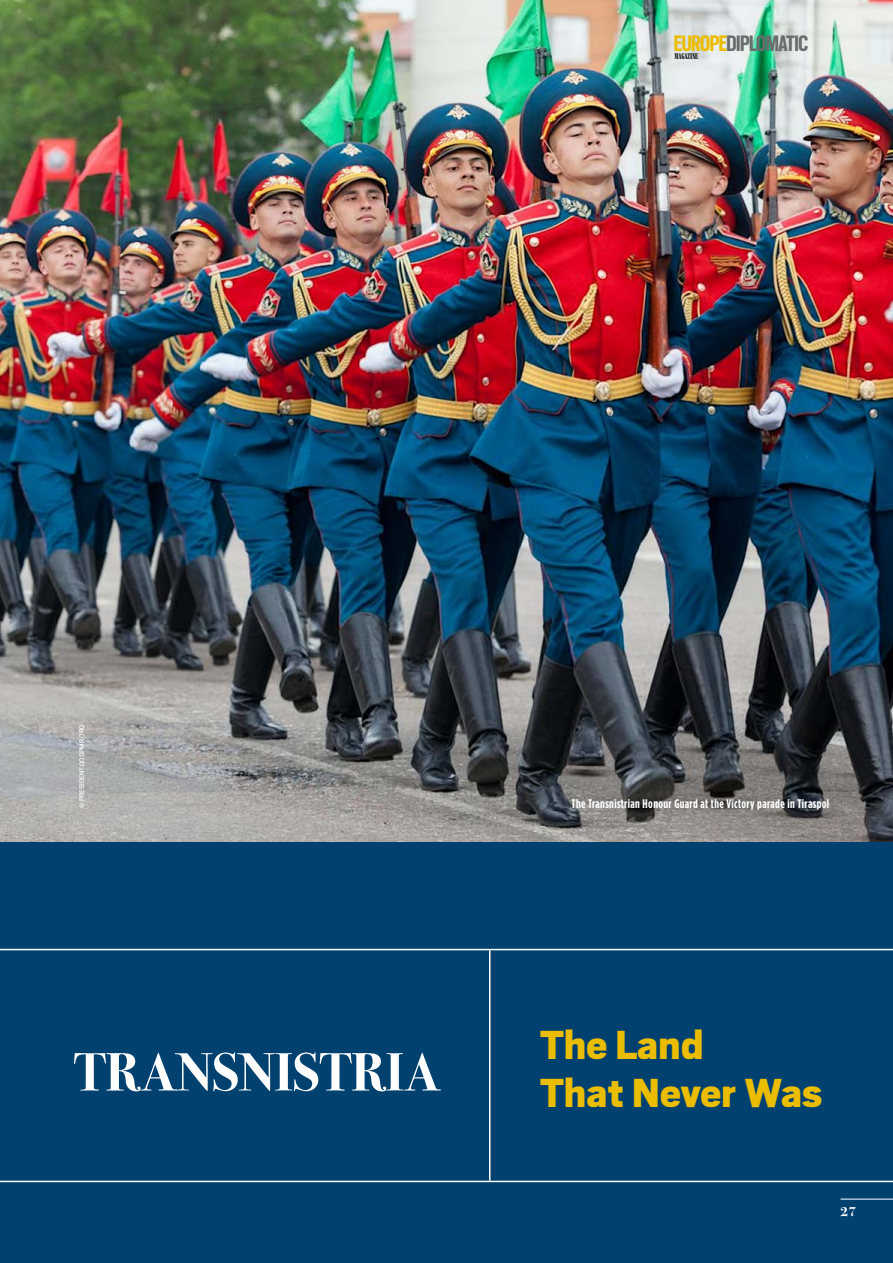
<style>
.page{position:relative;width:893px;height:1263px;background:#fff}
.page>*{position:absolute;margin:0;border:0;box-sizing:border-box;transform-origin:0 0}
.t1{font:700 54px "Bodoni Svty Two ITCTT";color:#fff}
.t2{font:900 45px/48px "Scout";color:#ebbd00}
.t3{font:700 24.9px "Scout Cond";letter-spacing:-.02em;color:#696d6e}
.t4{font:700 13.5px "Bodoni Svty Two ITCTT";color:#fff}
.t5{font:700 12.45px "Gotham Cond";letter-spacing:.03em;color:#fff}
.t6{font:8.1px "Bodoni Poster Compressed";letter-spacing:-.02em;color:#000}
.t7{font:7.5px "Scout";color:#fff}
.s1{color:#ebbd00}
</style>
<div class="page">
<div style="left:0;top:842px;width:893px;height:421px;background:#004170"></div>
<hr style="left:489px;top:950px;width:1px;height:231px;background:#fff">
<hr style="left:0;top:1181px;width:893px;height:1px;background:#fff">
<hr style="left:0;top:949px;width:893px;height:1px;background:#fff">
<img style="left:1px;top:0;width:892px;height:842px">
<hr style="left:0;top:1169px;width:1px;height:94px;background:#004170">
<img style="left:0;top:721px;width:1px;height:428px">
<svg style="left:0;top:0;width:1px;height:745px"></svg>
<hr style="left:840px;top:1199px;width:53px;height:1px;background:#fff">
<h3 class="t3" style="left:674px;top:27px;width:136px"><span class="s1">EUROPE</span>DIPLOMATIC</h3>
<p class="t6" style="left:675px;top:51px;width:25px">MAGAZINE</p>
<p class="t7" style="left:77px;top:808px;width:85px;rotate:-90deg">© PRESIDENT.GOSPMR.ORG</p>
<h1 class="t1" style="left:74px;top:1027px;width:368px">TRANSNISTRIA</h1>
<p class="t5" style="left:572px;top:796px;width:259px">The Transnistrian Honour Guard at the Victory parade in Tiraspol</p>
<h2 class="t2" style="left:540px;top:1018px;width:284px">The Land<br>That Never Was</h2>
<p class="t4" style="left:840px;top:1200px;width:17px">27</p>
</div>
